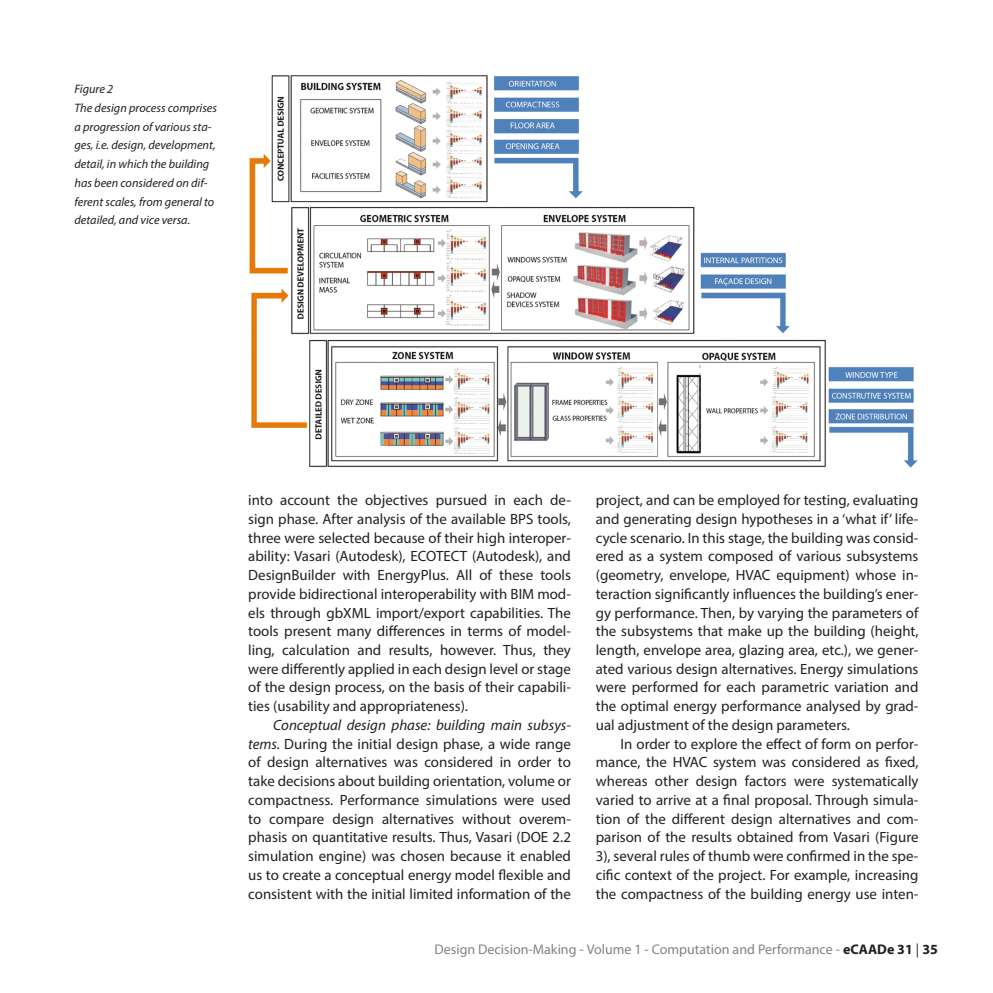
<style>
.page{position:relative;width:993px;height:993px;background:#fff}
.page>*{position:absolute;margin:0;border:0;box-sizing:border-box;transform-origin:0 0}
.Paragraph{font:14.88px/18.7px "Myriad Pro";color:#231f20;text-align:justify}
.t1{font:14px "Myriad Pro";color:#808285}
.Captions{font:italic 12.25px/18.7px "Myriad Pro";color:#231f20}
.s1{font-style:italic}
.s2{font-weight:700;color:#231f20}
.s3{color:#231f20}
</style>
<div class="page">
<img style="left:249px;top:75px;width:669px;height:392px">
<p class="Captions" style="left:74px;top:79px;width:144px">Figure 2<br>The design process comprises a progression of various sta&shy;ges, i.e. design, development, detail, in which the building has been considered on dif&shy;ferent scales, from general to detailed, and vice versa.</p>
<p class="Paragraph" style="left:248px;top:490px;width:324px">into account the objectives pursued in each de&shy;sign phase. After analysis of the available BPS tools, three were selected because of their high interoper&shy;ability: Vasari (Autodesk), ECOTECT (Autodesk), and DesignBuilder with EnergyPlus. All of these tools provide bidirectional interoperability with BIM mod&shy;els through gbXML import/export capabilities. The tools present many differences in terms of model&shy;ling, calculation and results, however. Thus, they were differently applied in each design level or stage of the design process, on the basis of their capabili&shy;ties (usability and appropriateness).</p>
<p class="Paragraph" style="left:248px;top:715px;width:324px;text-indent:25px"><span class="s1">Conceptual design phase: building main subsys&shy;tems.</span> During the initial design phase, a wide range of design alternatives was considered in order to take decisions about building orientation, volume or compactness. Performance simulations were used to compare design alternatives without overem&shy;phasis on quantitative results. Thus, Vasari (DOE 2.2 simulation engine) was chosen because it enabled us to create a conceptual energy model flexible and consistent with the initial limited information of the</p>
<p class="Paragraph" style="left:595px;top:490px;width:324px">project, and can be employed for testing, evaluating and generating design hypotheses in a ‘what if’ life&shy;cycle scenario. In this stage, the building was consid&shy;ered as a system composed of various subsystems (geometry, envelope, HVAC equipment) whose in&shy;teraction significantly influences the building’s ener&shy;gy performance. Then, by varying the parameters of the subsystems that make up the building (height, length, envelope area, glazing area, etc.), we gener&shy;ated various design alternatives. Energy simulations were performed for each parametric variation and the optimal energy performance analysed by grad&shy;ual adjustment of the design parameters.</p>
<p class="Paragraph" style="left:595px;top:733px;width:324px;text-indent:25px">In order to explore the effect of form on perfor&shy;mance, the HVAC system was considered as fixed, whereas other design factors were systematically varied to arrive at a final proposal. Through simula&shy;tion of the different design alternatives and com&shy;parison of the results obtained from Vasari (Figure 3), several rules of thumb were confirmed in the spe&shy;cific context of the project. For example, increasing the compactness of the building energy use inten-</p>
<p class="t1" style="left:434px;top:940px;width:505px">Design Decision-Making - Volume 1 - Computation and Performance - <span class="s2">eCAADe 31</span> <span class="s3">|</span> <span class="s2">35</span></p>
</div>
